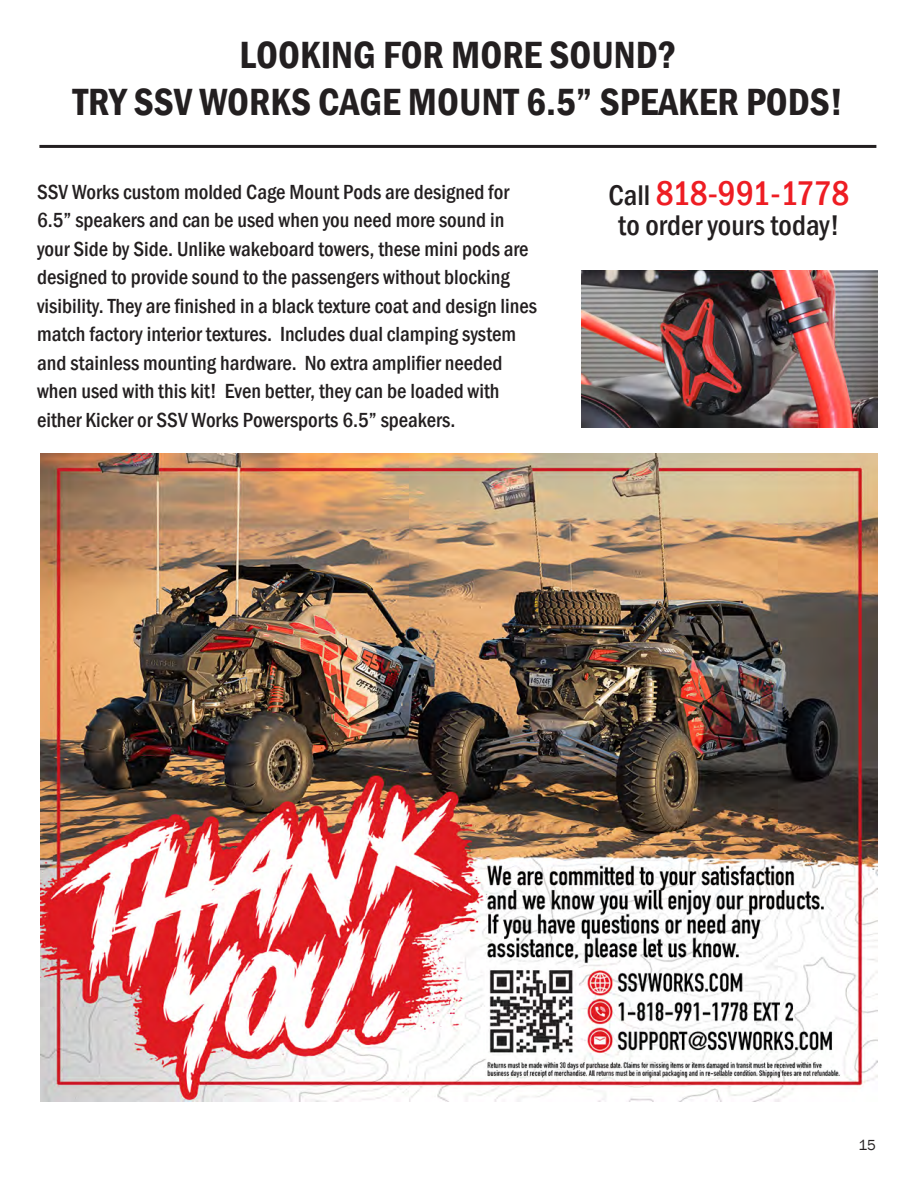
<style>
.page{position:relative;width:918px;height:1188px;background:#fff}
.page>*{position:absolute;margin:0;border:0;box-sizing:border-box;transform-origin:0 0}
.t1{font:600 condensed 39px/46.8px "Franklin Gothic";color:#231f20;text-align:center}
.t2{font:500 condensed 35.25px "Franklin Gothic";letter-spacing:-.015em;color:#ee1d23}
.t3{font:500 condensed 29.25px "Franklin Gothic";color:#231f20}
.t4{font:500 condensed 21px/28.5px "Franklin Gothic";color:#231f20}
.t5{font:15px "Franklin Gothic";color:#231f20}
.s1{font-size:29.25px;color:#231f20}
</style>
<div class="page">
<img style="left:581px;top:270px;width:297px;height:158px">
<hr style="left:39px;top:145px;width:837px;height:3px;background:#231f20">
<img style="left:40px;top:454px;width:838px;height:648px">
<h1 class="t1" style="left:73px;top:31px;width:772px">LOOKING FOR MORE SOUND?<br>TRY SSV WORKS CAGE MOUNT 6.5” SPEAKER PODS!</h1>
<p class="t4" style="left:37px;top:177px;width:502px">SSV Works custom molded Cage Mount Pods are designed for 6.5” speakers and can be used when you need more sound in your Side by Side. Unlike wakeboard towers, these mini pods are designed to provide sound to the passengers without blocking visibility. They are finished in a black texture coat and design lines match factory interior textures. Includes dual clamping system and stainless mounting hardware. No extra amplifier needed when used with this kit! Even better, they can be loaded with either Kicker or SSV Works Powersports 6.5” speakers.</p>
<h2 class="t2" style="left:609px;top:170px;width:242px"><span class="s1">Call</span> 818-991-1778</h2>
<h3 class="t3" style="left:618px;top:206px;width:223px">to order yours today!</h3>
<p class="t5" style="left:858px;top:1136px;width:19px">15</p>
</div>
